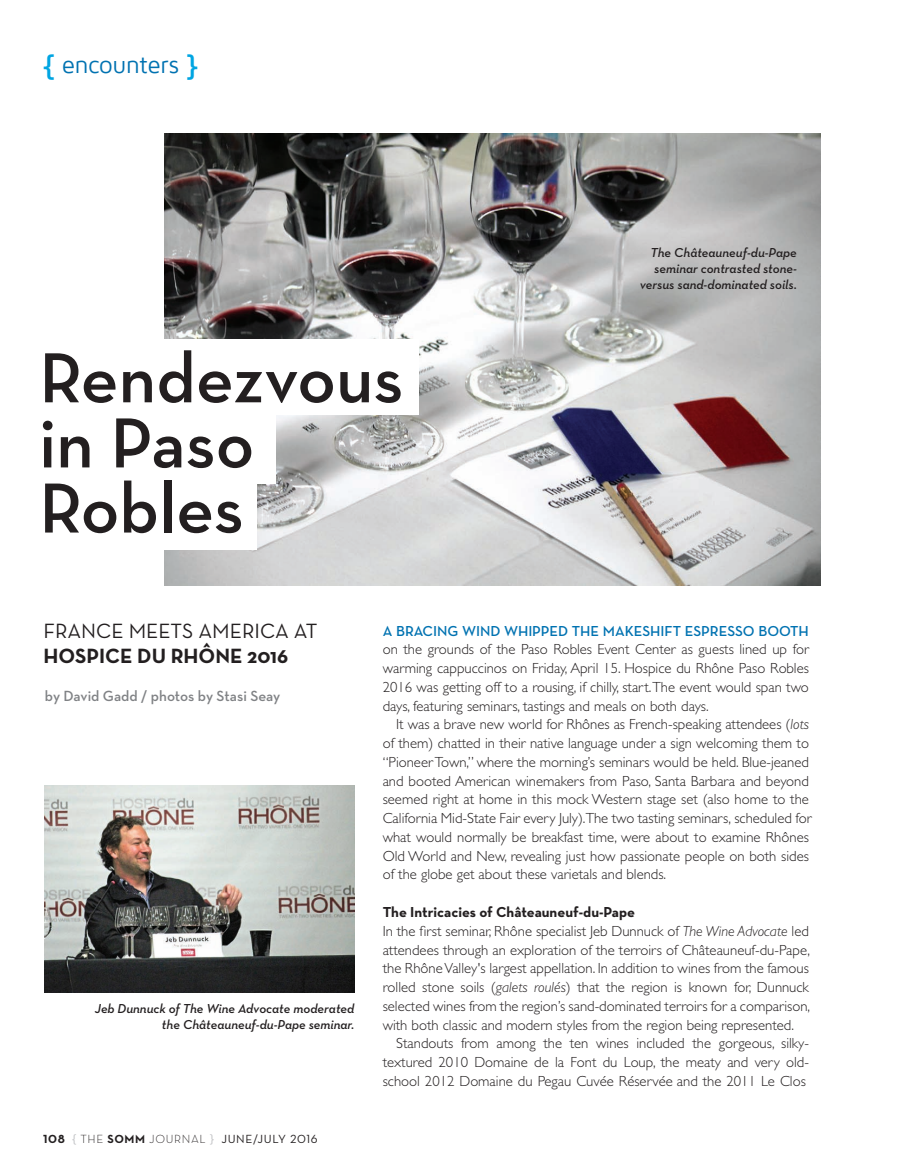
<style>
.page{position:relative;width:905px;height:1175px;background:#fff}
.page>*{position:absolute;margin:0;border:0;box-sizing:border-box;transform-origin:0 0}
.t1{font:600 72px/65.1px "Neutra Text";color:#231f20}
.t2{font:24px "Maven Pro";letter-spacing:-.015em;color:#0072b1}
.t3{font:21px "Neutra Text";color:#231f20}
.t4{font:700 21px "Neutra Text";color:#231f20}
.t5{font:600 15px "Neutra Text";color:#808285}
.t6{font:300 14.7px/18.8px "Gill Sans";color:#231f20;text-align:justify}
.t7{font:600 14.7px "Neutra Text";letter-spacing:-.005em;color:#0072b1}
.t8{font:700 14.7px "Neutra Text";color:#231f20}
.t9{font:italic 600 13.2px/15.9px "Neutra Text";color:#231f20;text-align:right}
.t10{font:300 12px "Neutra Text";letter-spacing:.05em;color:#231f20}
.s1{font-family:"Neutra Text";font-weight:600;font-size:30px;color:#00a5e2}
.s2{font-family:"Neutra Text Bold Alt";font-weight:400}
.s3{font-weight:400;color:#bcbdc0}
.s4{font-weight:700}
.s5{font-weight:400}
.s6{font-family:"Neutra Text Book Alt";font-weight:400}
.s7{font-style:italic}
</style>
<div class="page">
<img style="left:164px;top:133px;width:656px;height:452px">
<div style="left:42px;top:340px;width:376px;height:75px;background:#fff"></div>
<div style="left:0;top:408px;width:276px;height:75px;background:#fff"></div>
<div style="left:0;top:475px;width:256px;height:75px;background:#fff"></div>
<img style="left:44px;top:785px;width:310px;height:207px">
<h2 class="t2" style="left:43px;top:52px;width:157px"><span class="s1">{</span> encounters <span class="s1">}</span></h2>
<h1 class="t1" style="left:39px;top:344px;width:365px">Rendezvous in Paso<br>Robles</h1>
<p class="t9" style="left:639px;top:244px;width:159px">The Châteauneuf-du-Pape seminar contrasted stone&shy;versus sand-dominated soils.</p>
<h3 class="t3" style="left:43px;top:618px;width:275px">FRANCE MEETS AMERICA AT</h3>
<h3 class="t4" style="left:43px;top:643px;width:246px">HOSPICE DU RHÔNE 2016</h3>
<p class="t5" style="left:45px;top:686px;width:237px">by David Gadd / photos by Stasi Seay</p>
<p class="t9" style="left:95px;top:1000px;width:261px">Jeb Dunnuck of The Wine Advocate moderated the Châteauneuf-du-Pape seminar.</p>
<p class="t10" style="left:43px;top:1131px;width:276px"><span class="s2">108</span> <span class="s3">{</span> THE <span class="s4">SOMM</span> JOURNAL <span class="s3">}</span> <span class="s5">JUNE/JULY</span> <span class="s6">2016</span></p>
<p class="t7" style="left:382px;top:621px;width:427px">A BRACING WIND WHIPPED THE MAKESHIFT ESPRESSO BOOTH</p>
<p class="t6" style="left:382px;top:640px;width:427px">on the grounds of the Paso Robles Event Center as guests lined up for warming cappuccinos on Friday, April 15. Hospice du Rhône Paso Robles 2016 was getting off to a rousing, if chilly, start. The event would span two days, featuring seminars, tastings and meals on both days.</p>
<p class="t6" style="left:382px;top:715px;width:430px;text-align:left;text-indent:13px">It was a brave new world for Rhônes as French-speaking attendees (<span class="s7">lots </span>of them) chatted in their native language under a sign welcoming them to “Pioneer Town,” where the morning’s seminars would be held. Blue-jeaned and booted American winemakers from Paso, Santa Barbara and beyond seemed right at home in this mock Western stage set (also home to the California Mid-State Fair every July).The two tasting seminars, scheduled for what would normally be breakfast time, were about to examine Rhônes Old World and New, revealing just how passionate people on both sides of the globe get about these varietals and blends.</p>
<p class="t8" style="left:382px;top:902px;width:254px">The Intricacies of Châteauneuf-du-Pape</p>
<p class="t6" style="left:382px;top:921px;width:429px">In the first seminar, Rhône specialist Jeb Dunnuck of <span class="s7">The Wine Advocate</span> led attendees through an exploration of the terroirs of Châteauneuf-du-Pape, the Rhône Valley's largest appellation. In addition to wines from the famous rolled stone soils (<span class="s7">galets roulés</span>) that the region is known for, Dunnuck selected wines from the region’s sand-dominated terroirs for a comparison, with both classic and modern styles from the region being represented.</p>
<p class="t6" style="left:382px;top:1034px;width:428px;text-indent:13px">Standouts from among the ten wines included the gorgeous, silky&shy;textured 2010 Domaine de la Font du Loup, the meaty and very old&shy;school 2012 Domaine du Pegau Cuvée Réservée and the 2011 Le Clos</p>
</div>
